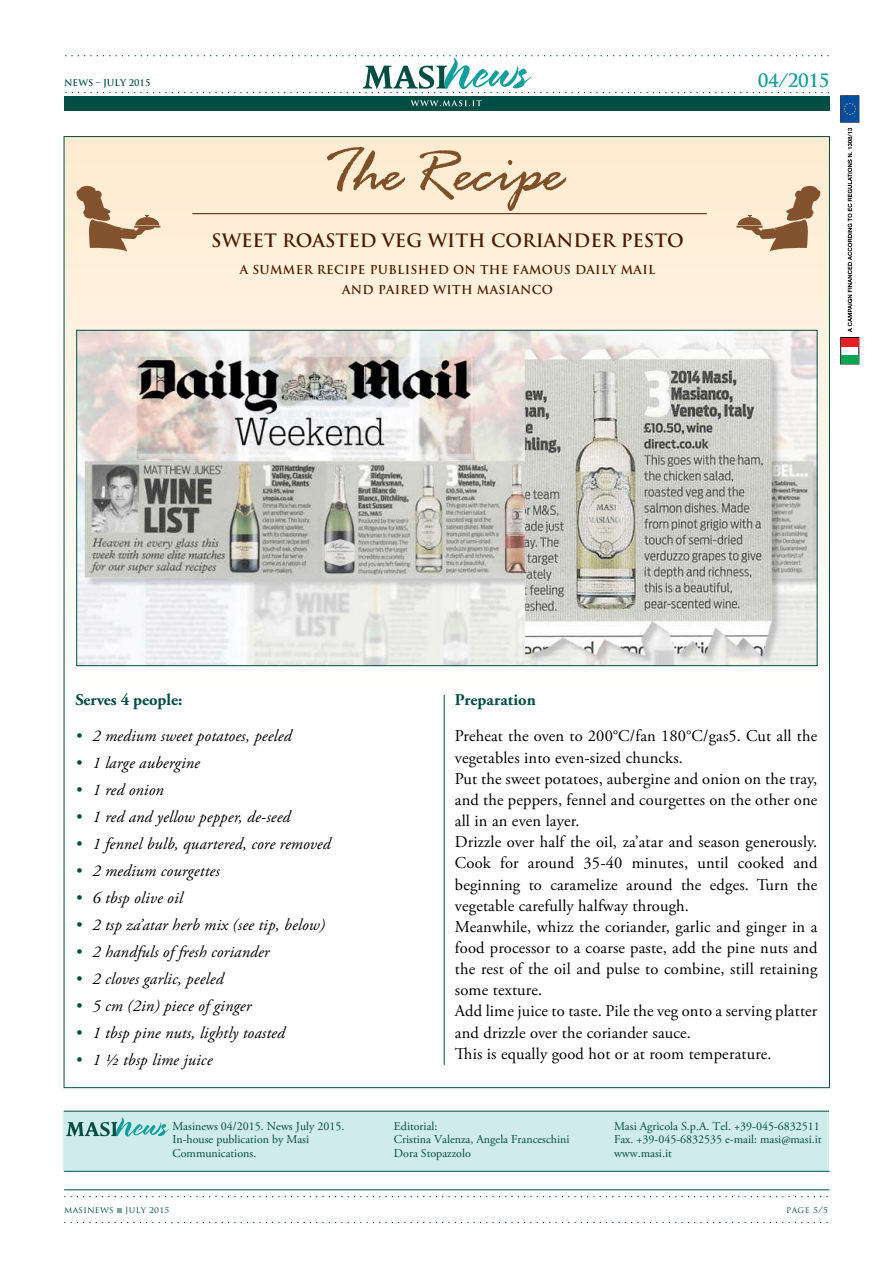
<style>
.page{position:relative;width:893px;height:1263px;background:#fff}
.page>*{position:absolute;margin:0;border:0;box-sizing:border-box;transform-origin:0 0}
.t1{font:700 18px "Trajan Pro";color:#4a1a00}
.t2{font:700 18px "Trajan Pro";letter-spacing:-.025em;color:#129e9a}
.t3{font:16.5px/21.1px "Adobe Garamond Pro";letter-spacing:.01em;color:#000}
.t4{font:italic 16.5px "Adobe Garamond Pro";letter-spacing:.01em;color:#000}
.t5{font:700 16.5px "Adobe Garamond Pro";color:#004d43}
.t6{font:12px/13.5px "Adobe Garamond Pro";color:#004d43}
.t7{font:700 12px "Trajan Pro";letter-spacing:.025em;color:#4a1a00}
.t8{font:9px "Trajan Pro";letter-spacing:.025em;color:#004d43}
.t9{font:700 9px "Trajan Pro";color:#004d43}
.s1{color:#004d43}
</style>
<div class="page">
<svg style="left:64px;top:1222px;width:764px;height:1px"></svg>
<svg style="left:64px;top:1196px;width:764px;height:1px"></svg>
<svg style="left:117px;top:1208px;width:5px;height:5px"></svg>
<hr style="left:64px;top:1189px;width:765px;height:1px;background:#004d43">
<div style="left:64px;top:96px;width:766px;height:15px;background:#004d43"></div>
<svg style="left:411px;top:100px;width:71px;height:6px"></svg>
<svg style="left:65px;top:55px;width:764px;height:38px"></svg>
<hr style="left:444px;top:695px;width:1px;height:370px;background:#004d43">
<hr style="left:64px;top:1171px;width:765px;height:1px;background:#004d43">
<div style="left:64px;top:1111px;width:765px;height:60px;background:#d0ebeb"></div>
<hr style="left:64px;top:1111px;width:765px;height:1px;background:#004d43">
<svg style="left:66px;top:1117px;width:103px;height:19px"></svg>
<svg style="left:64px;top:136px;width:766px;height:564px;fill:#fef0db"></svg>
<hr style="left:192px;top:213px;width:515px;height:1px;background:#4a1a00">
<svg style="left:736px;top:183px;width:87px;height:70px;background:#d5bb9f"></svg>
<svg style="left:73px;top:183px;width:87px;height:70px;background:#d5bb9f"></svg>
<img style="left:78px;top:332px;width:737px;height:332px">
<svg style="left:327px;top:147px;width:239px;height:64px;background:#e8d2b7"></svg>
<svg style="left:841px;top:96px;width:18px;height:26px"></svg>
<div style="left:841px;top:337px;width:18px;height:27px;border:1px solid #000"></div>
<div style="left:841px;top:355px;width:17px;height:8px;background:#00a651"></div>
<div style="left:841px;top:338px;width:17px;height:8px;background:#ed1d24"></div>
<svg style="left:848px;top:128px;width:4px;height:204px"></svg>
<p class="t9" style="left:64px;top:78px;width:88px">NEWS – JULY 2015</p>
<p class="t2" style="left:758px;top:69px;width:73px">04/2015</p>
<p class="t1" style="left:211px;top:230px;width:87px">SWEET ROA</p>
<p class="t1" style="left:325px;top:230px;width:195px">STED VEG WITH CORIA</p>
<p class="t1" style="left:556px;top:230px;width:127px">NDER PESTO</p>
<p class="t7" style="left:240px;top:262px;width:293px">A SUMMER RECIPE PUBLISHED ON THE FAMO</p>
<p class="t7" style="left:553px;top:262px;width:31px">US DAI</p>
<p class="t7" style="left:601px;top:262px;width:56px">LY MAI L</p>
<p class="t7" style="left:342px;top:283px;width:45px">AND PAIR</p>
<p class="t7" style="left:410px;top:283px;width:143px">ED WITH MASIANCO</p>
<p class="t5" style="left:75px;top:690px;width:109px">Serves 4 people:</p>
<p class="t4" style="left:75px;top:726px;width:218px"><span class="s1">•</span> 2 medium sweet potatoes, peeled</p>
<p class="t4" style="left:75px;top:753px;width:126px"><span class="s1">•</span> 1 large aubergine</p>
<p class="t4" style="left:75px;top:780px;width:90px"><span class="s1">•</span> 1 red onion</p>
<p class="t4" style="left:75px;top:807px;width:217px"><span class="s1">•</span> 1 red and yellow pepper, de-seed</p>
<p class="t4" style="left:75px;top:834px;width:257px"><span class="s1">•</span> 1 fennel bulb, quartered, core removed</p>
<p class="t4" style="left:75px;top:861px;width:146px"><span class="s1">•</span> 2 medium courgettes</p>
<p class="t4" style="left:75px;top:888px;width:109px"><span class="s1">•</span> 6 tbsp olive oil</p>
<p class="t4" style="left:75px;top:915px;width:251px"><span class="s1">•</span> 2 tsp za’atar herb mix (see tip, below)</p>
<p class="t4" style="left:75px;top:942px;width:196px"><span class="s1">•</span> 2 handfuls of fresh coriander</p>
<p class="t4" style="left:75px;top:969px;width:150px"><span class="s1">•</span> 2 cloves garlic, peeled</p>
<p class="t4" style="left:75px;top:996px;width:178px"><span class="s1">•</span> 5 cm (2in) piece of ginger</p>
<p class="t4" style="left:75px;top:1023px;width:211px"><span class="s1">•</span> 1 tbsp pine nuts, lightly toasted</p>
<p class="t4" style="left:75px;top:1050px;width:139px"><span class="s1">•</span> 1 ½ tbsp lime juice</p>
<p class="t5" style="left:455px;top:690px;width:83px">Preparation</p>
<p class="t3" style="left:455px;top:726px;width:364px">Preheat the oven to 200°C/fan 180°C/gas5. Cut all the vegetables into even-sized chuncks.<br>Put the sweet potatoes, aubergine and onion on the tray, and the peppers, fennel and courgettes on the other one all in an even layer.<br>Drizzle over half the oil, za’atar and season generously.<br>Cook for around 35-40 minutes, until cooked and beginning to caramelize around the edges. Turn the vegetable carefully halfway through.<br>Meanwhile, whizz the coriander, garlic and ginger in a food processor to a coarse paste, add the pine nuts and the rest of the oil and pulse to combine, still retaining some texture.<br>Add lime juice to taste. Pile the veg onto a serving platter and drizzle over the coriander sauce.<br>This is equally good hot or at room temperature.</p>
<p class="t6" style="left:172px;top:1119px;width:173px">Masinews 04/2015. News July 2015.<br>In-house publication by Masi<br>Communications.</p>
<p class="t6" style="left:394px;top:1119px;width:177px">Editorial:<br>Cristina Valenza, Angela Franceschini<br>Dora Stopazzolo</p>
<p class="t6" style="left:614px;top:1119px;width:209px">Masi Agricola S.p.A. Tel. +39-045-6832511<br>Fax. +39-045-6832535 e-mail: masi@masi.it www.masi.it</p>
<p class="t8" style="left:64px;top:1204px;width:51px">MASINEWS</p>
<p class="t8" style="left:125px;top:1204px;width:45px">JULY 2015</p>
<p class="t8" style="left:786px;top:1204px;width:43px">PAGE 5/5</p>
</div>
